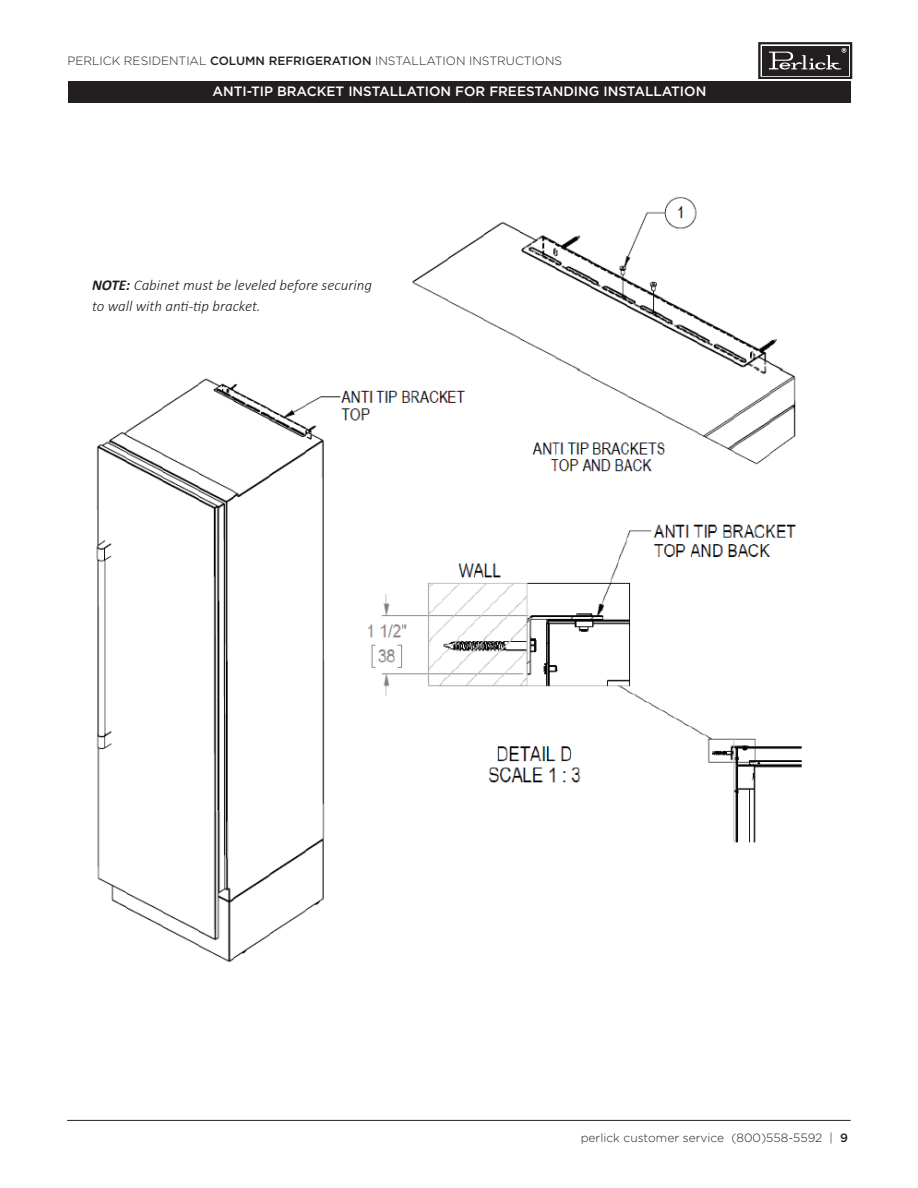
<style>
.page{position:relative;width:918px;height:1188px;background:#fff}
.page>*{position:absolute;margin:0;border:0;box-sizing:border-box;transform-origin:0 0}
.t1{font:italic 300 15px/21px "Calibri";color:#231f20}
.t2{font:500 13.5px "Gotham";color:#fff}
.t3{font:300 12px "Gotham";color:#231f20}
.s1{font-weight:500}
.s2{font-weight:700}
</style>
<div class="page">
<hr style="left:67px;top:1120px;width:784px;height:1px;background:#231f20">
<svg style="left:758px;top:42px;width:94px;height:37px;background:#4b4849"></svg>
<div style="left:68px;top:81px;width:783px;height:22px;background:#231f20"></div>
<img style="left:96px;top:197px;width:706px;height:766px">
<div style="left:73px;top:186px;width:283px;height:21px;background:#fff"></div>
<p class="t3" style="left:68px;top:53px;width:496px">PERLICK RESIDENTIAL <span class="s1">COLUMN REFRIGERATION</span> INSTALLATION INSTRUCTIONS</p>
<p class="t2" style="left:212px;top:83px;width:496px">ANTI-TIP BRACKET INSTALLATION FOR FREESTANDING INSTALLATION</p>
<p class="t1" style="left:92px;top:275px;width:281px"><span class="s2">NOTE:</span> Cabinet must be leveled before securing to wall with anti-tip bracket.</p>
<p class="t3" style="left:581px;top:1130px;width:269px">perlick customer service (800)558-5592 | <span class="s1">9</span></p>
</div>
